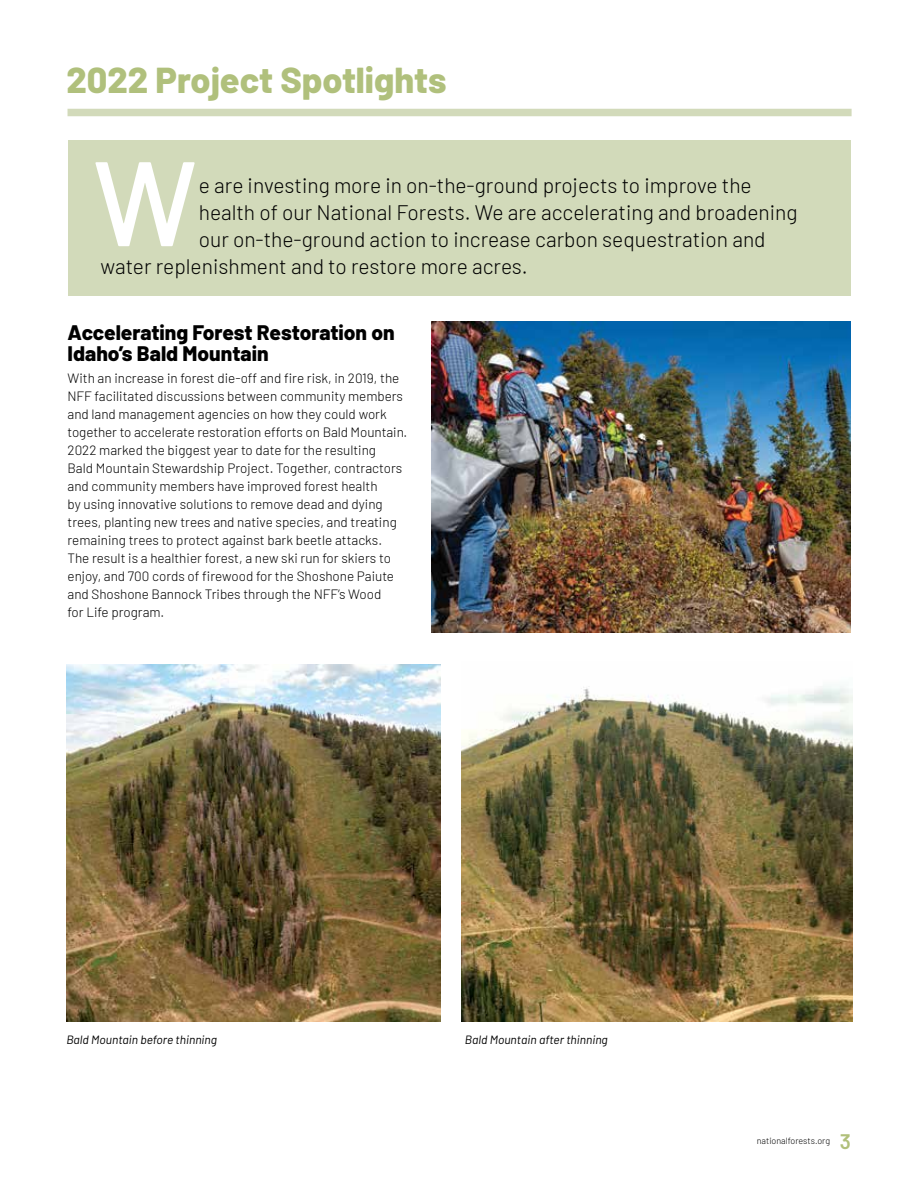
<style>
.page{position:relative;width:918px;height:1188px;background:#fff}
.page>*{position:absolute;margin:0;border:0;box-sizing:border-box;transform-origin:0 0}
.t1{font:500 120px "Barlow";color:#fff}
.t2{font:800 36px "Barlow";color:#b0c07c}
.t3{font:300 21px "Barlow";color:#000}
.t4{font:800 21px/21px "Barlow";color:#000}
.t5{font:600 21px "Barlow";color:#b1c07b}
.t6{font:300 13.5px/18px "Barlow";color:#000}
.t7{font:italic 12px "Barlow";color:#000}
.t8{font:300 9px "Barlow";color:#000}
</style>
<div class="page">
<div style="left:68px;top:140px;width:782px;height:156px;background:#d2daba"></div>
<div style="left:68px;top:109px;width:784px;height:7px;background:#d2daba"></div>
<img style="left:67px;top:664px;width:374px;height:358px">
<img style="left:462px;top:686px;width:390px;height:336px">
<img style="left:431px;top:321px;width:419px;height:312px">
<h2 class="t2" style="left:66px;top:54px;width:381px">2022 Project Spotlights</h2>
<h1 class="t1" style="left:92px;top:116px;width:107px">W</h1>
<h3 class="t3" style="left:199px;top:170px;width:554px">e are investing more in on-the-ground projects to improve the</h3>
<h3 class="t3" style="left:199px;top:197px;width:600px">health of our National Forests. We are accelerating and broadening</h3>
<h3 class="t3" style="left:199px;top:224px;width:568px">our on-the-ground action to increase carbon sequestration and</h3>
<h3 class="t3" style="left:100px;top:251px;width:429px">water replenishment and to restore more acres.</h3>
<h3 class="t4" style="left:68px;top:320px;width:329px">Accelerating Forest Restoration on<br>Idaho’s Bald Mountain</h3>
<p class="t6" style="left:68px;top:369px;width:341px">With an increase in forest die-off and fire risk, in 2019, the NFF facilitated discussions between community members and land management agencies on how they could work together to accelerate restoration efforts on Bald Mountain.<br>2022 marked the biggest year to date for the resulting<br>Bald Mountain Stewardship Project. Together, contractors and community members have improved forest health<br>by using innovative solutions to remove dead and dying trees, planting new trees and native species, and treating remaining trees to protect against bark beetle attacks.<br>The result is a healthier forest, a new ski run for skiers to enjoy, and 700 cords of firewood for the Shoshone Paiute and Shoshone Bannock Tribes through the NFF’s Wood<br>for Life program.</p>
<p class="t7" style="left:66px;top:1031px;width:152px">Bald Mountain before thinning</p>
<p class="t7" style="left:465px;top:1031px;width:144px">Bald Mountain after thinning</p>
<p class="t8" style="left:757px;top:1135px;width:75px">nationalforests.org</p>
<h3 class="t5" style="left:840px;top:1126px;width:13px">3</h3>
</div>
